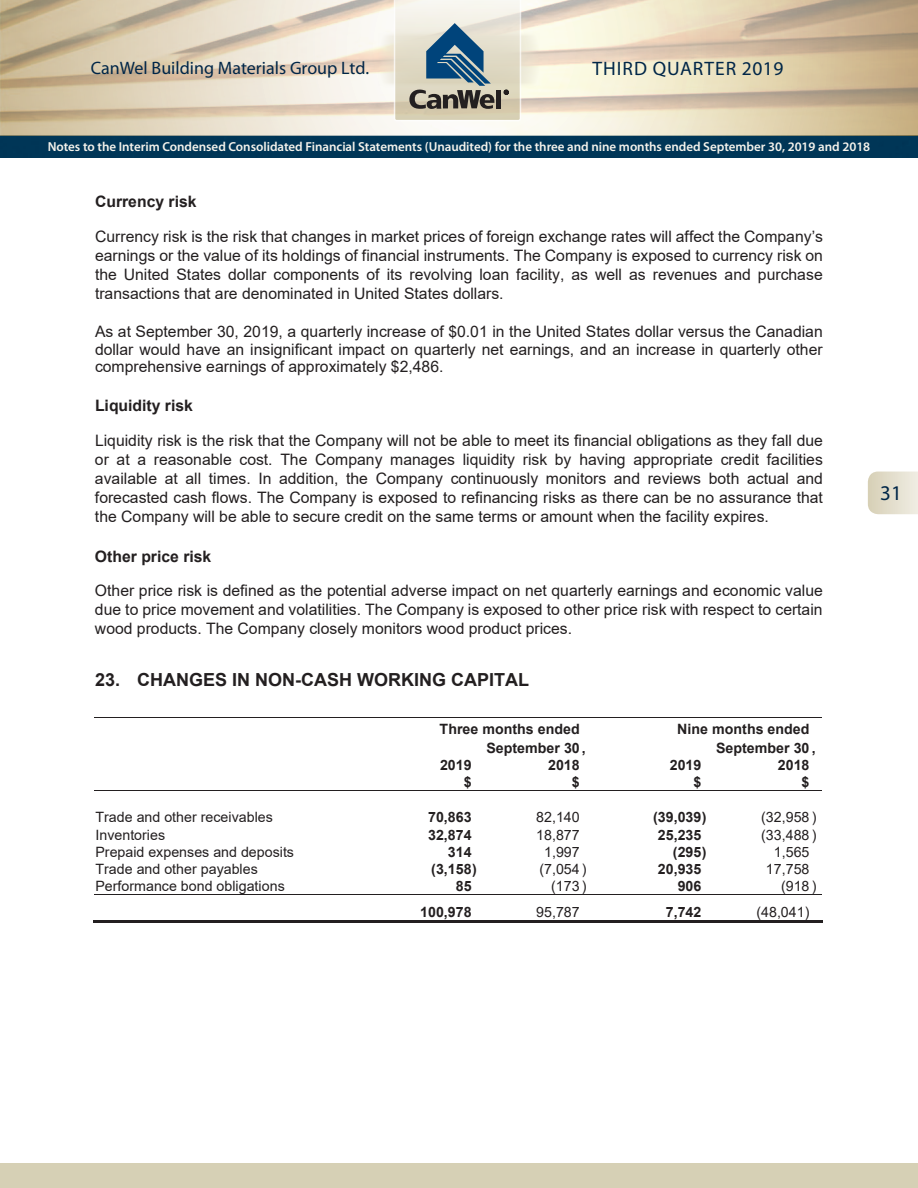
<style>
.page{position:relative;width:918px;height:1188px;background:#fff}
.page>*{position:absolute;margin:0;border:0;box-sizing:border-box;transform-origin:0 0}
.t1{font:21px "Myriad Pro";color:#002648}
.t2{font:19.5px "Myriad Pro";letter-spacing:.05em;color:#002648}
.t3{font:700 18px "Arial";color:#231f20}
.t4{font:18px "Myriad Pro";color:#002648}
.t5{font:15.75px/19px "Arial";color:#231f20}
.t6{font:14.25px "Arial";color:#231f20}
.t7{font:700 14.25px/18.8px "Arial";color:#231f20}
.t8{font:600 13.05px "Myriad Pro";letter-spacing:-.005em;color:#f5f3ec}
.s1{font-weight:700}
</style>
<div class="page">
<div style="left:0;top:135px;width:918px;height:22px;background:#003657"></div>
<svg style="left:0;top:0;width:918px;height:135px"></svg>
<img style="left:378px;top:31px;width:162px;height:57px">
<svg style="left:394px;top:0;width:127px;height:121px"></svg>
<svg style="left:868px;top:472px;width:50px;height:42px"></svg>
<hr style="left:94px;top:718px;width:728px;height:1px;background:#231f20">
<hr style="left:94px;top:790px;width:728px;height:1px;background:#231f20">
<hr style="left:94px;top:895px;width:728px;height:1px;background:#231f20">
<hr style="left:93px;top:920px;width:262px;height:2px;background:#231f20">
<hr style="left:354px;top:920px;width:119px;height:2px;background:#231f20">
<svg style="left:473px;top:920px;width:6px;height:2px"></svg>
<hr style="left:479px;top:920px;width:102px;height:2px;background:#231f20">
<svg style="left:581px;top:920px;width:12px;height:2px"></svg>
<hr style="left:593px;top:920px;width:110px;height:2px;background:#231f20">
<hr style="left:708px;top:920px;width:103px;height:2px;background:#231f20">
<svg style="left:811px;top:920px;width:11px;height:2px"></svg>
<p class="t4" style="left:91px;top:57px;width:280px">CanWel Building Materials Group Ltd.</p>
<p class="t2" style="left:593px;top:56px;width:193px">THIRD QUARTER 2019</p>
<p class="t8" style="left:48px;top:139px;width:824px">Notes to the Interim Condensed Consolidated Financial Statements (Unaudited) for the three and nine months ended September 30, 2019 and 2018</p>
<p class="t5" style="left:95px;top:184px;width:730px;line-height:34.5px"><span class="s1">Currency risk<br></span>Currency risk is the risk that changes in market prices of foreign exchange rates will affect the Company’s</p>
<p class="t5" style="left:95px;top:246px;width:730px;text-align:justify">earnings or the value of its holdings of financial instruments. The Company is exposed to currency risk on the United States dollar components of its revolving loan facility, as well as revenues and purchase transactions that are denominated in United States dollars.</p>
<p class="t5" style="left:95px;top:323px;width:729px;line-height:17.5px;text-align:justify">As at September 30, 2019, a quarterly increase of $0.01 in the United States dollar versus the Canadian dollar would have an insignificant impact on quarterly net earnings, and an increase in quarterly other comprehensive earnings of approximately $2,486.</p>
<p class="t5" style="left:95px;top:388px;width:729px;line-height:34.5px"><span class="s1">Liquidity risk<br></span>Liquidity risk is the risk that the Company will not be able to meet its financial obligations as they fall due</p>
<p class="t5" style="left:95px;top:450px;width:729px;text-align:justify">or at a reasonable cost. The Company manages liquidity risk by having appropriate credit facilities available at all times. In addition, the Company continuously monitors and reviews both actual and forecasted cash flows. The Company is exposed to refinancing risks as there can be no assurance that the Company will be able to secure credit on the same terms or amount when the facility expires.</p>
<p class="t5" style="left:95px;top:539px;width:729px;line-height:34.5px"><span class="s1">Other price risk<br></span>Other price risk is defined as the potential adverse impact on net quarterly earnings and economic value</p>
<p class="t5" style="left:95px;top:600px;width:729px">due to price movement and volatilities. The Company is exposed to other price risk with respect to certain wood products. The Company closely monitors wood product prices.</p>
<p class="t3" style="left:95px;top:667px;width:436px">23. CHANGES IN NON-CASH WORKING CAPITAL</p>
<p class="t7" style="left:486px;top:720px;width:101px;text-indent:-47px">Three months ended<br>September 30 ,</p>
<p class="t7" style="left:716px;top:720px;width:101px;text-indent:-39px">Nine months ended<br>September 30 ,</p>
<p class="t7" style="left:440px;top:756px;width:33px">2019</p>
<p class="t7" style="left:548px;top:756px;width:33px">2018</p>
<p class="t7" style="left:670px;top:756px;width:33px">2019</p>
<p class="t7" style="left:778px;top:756px;width:33px">2018</p>
<p class="t7" style="left:464px;top:773px;width:9px">$</p>
<p class="t7" style="left:572px;top:773px;width:9px">$</p>
<p class="t7" style="left:694px;top:773px;width:9px">$</p>
<p class="t7" style="left:802px;top:773px;width:9px">$</p>
<p class="t6" style="left:95px;top:808px;width:179px">Trade and other receivables</p>
<p class="t7" style="left:428px;top:808px;width:45px">70,863</p>
<p class="t6" style="left:536px;top:808px;width:45px">82,140</p>
<p class="t7" style="left:653px;top:808px;width:55px">(39,039 )</p>
<p class="t6" style="left:761px;top:808px;width:57px">(32,958 )</p>
<p class="t6" style="left:95px;top:825px;width:71px">Inventories</p>
<p class="t7" style="left:428px;top:825px;width:45px">32,874</p>
<p class="t6" style="left:536px;top:825px;width:45px">18,877</p>
<p class="t7" style="left:658px;top:825px;width:45px">25,235</p>
<p class="t6" style="left:761px;top:825px;width:57px">(33,488 )</p>
<p class="t6" style="left:95px;top:842px;width:200px">Prepaid expenses and deposits</p>
<p class="t7" style="left:448px;top:843px;width:25px">314</p>
<p class="t6" style="left:544px;top:842px;width:37px">1,997</p>
<p class="t7" style="left:673px;top:843px;width:35px">(295 )</p>
<p class="t6" style="left:774px;top:842px;width:37px">1,565</p>
<p class="t6" style="left:95px;top:859px;width:164px">Trade and other payables</p>
<p class="t7" style="left:431px;top:860px;width:47px">(3,158)</p>
<p class="t6" style="left:539px;top:859px;width:49px">(7,054 )</p>
<p class="t7" style="left:658px;top:860px;width:45px">20,935</p>
<p class="t6" style="left:766px;top:859px;width:45px">17,758</p>
<p class="t6" style="left:95px;top:877px;width:191px">Performance bond obligations</p>
<p class="t7" style="left:456px;top:877px;width:17px">85</p>
<p class="t6" style="left:551px;top:877px;width:37px">(173 )</p>
<p class="t7" style="left:678px;top:877px;width:25px">906</p>
<p class="t6" style="left:781px;top:877px;width:37px">(918 )</p>
<p class="t7" style="left:420px;top:903px;width:53px">100,978</p>
<p class="t6" style="left:536px;top:902px;width:45px">95,787</p>
<p class="t7" style="left:666px;top:903px;width:37px">7,742</p>
<p class="t6" style="left:756px;top:902px;width:55px">(48,041)</p>
<h1 class="t1" style="left:880px;top:480px;width:23px">31</h1>
</div>
